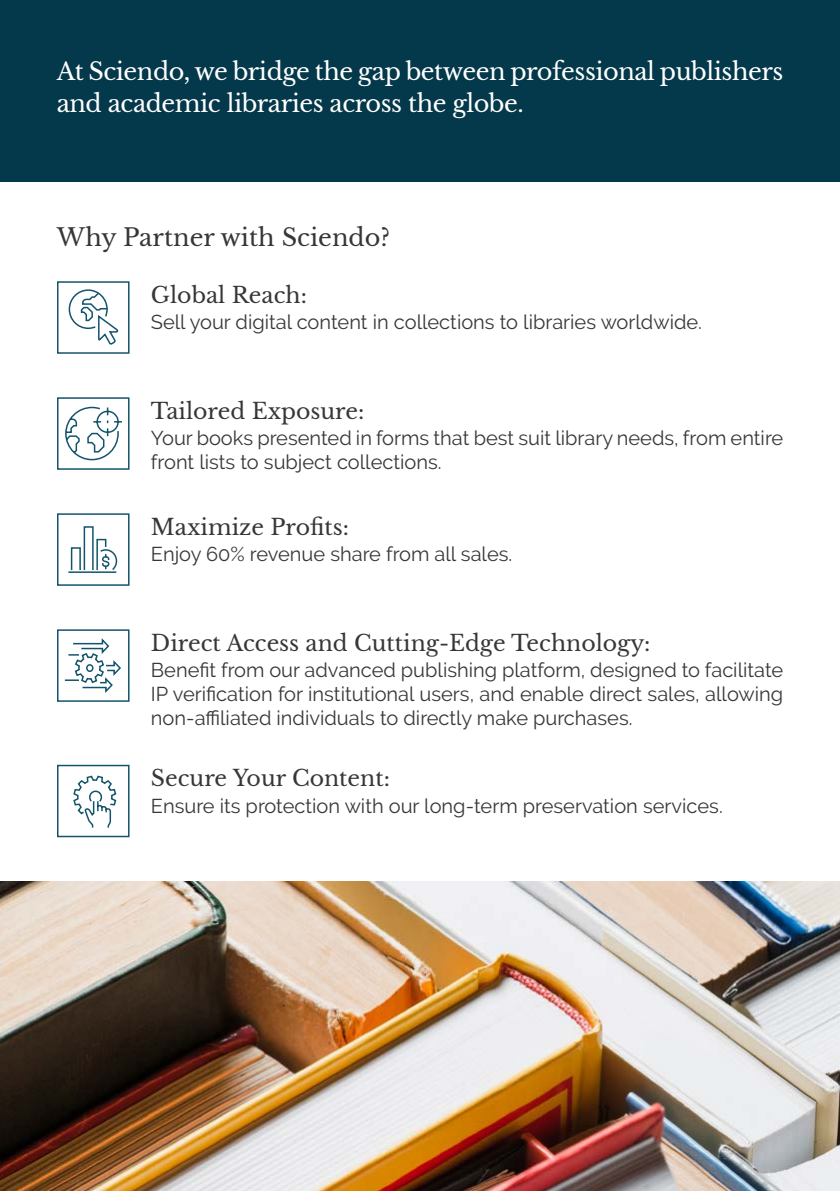
<style>
.page{position:relative;width:840px;height:1191px;background:#fff}
.page>*{position:absolute;margin:0;border:0;box-sizing:border-box;transform-origin:0 0}
.t1{font:24px/32px "Libre Baskerville";letter-spacing:-.02em;color:#fff}
.t2{font:24px "Libre Baskerville";color:#353739}
.t3{font:22px "Libre Baskerville";color:#353739}
.t4{font:20px/24px "Raleway";color:#353739}
</style>
<div class="page">
<div style="left:0;top:0;width:839px;height:181px;background:#04384b"></div>
<div style="left:57px;top:397px;width:72px;height:73px;background:#fff;border:2px solid #13546c"></div>
<svg style="left:65px;top:406px;width:57px;height:55px"></svg>
<div style="left:57px;top:281px;width:72px;height:73px;background:#fff;border:2px solid #13546c"></div>
<svg style="left:68px;top:289px;width:51px;height:55px"></svg>
<div style="left:57px;top:513px;width:72px;height:73px;background:#fff;border:2px solid #13546c"></div>
<svg style="left:68px;top:526px;width:50px;height:47px"></svg>
<div style="left:57px;top:629px;width:72px;height:73px;background:#fff;border:2px solid #13546c"></div>
<svg style="left:64px;top:638px;width:57px;height:55px"></svg>
<div style="left:57px;top:765px;width:72px;height:72px;background:#fff;border:2px solid #13546c"></div>
<svg style="left:73px;top:775px;width:44px;height:53px"></svg>
<img style="left:0;top:882px;width:839px;height:309px">
<p class="t1" style="left:57px;top:55px;width:727px">At Sciendo, we bridge the gap between professional publishers and academic libraries across the globe.</p>
<p class="t2" style="left:57px;top:223px;width:334px">Why Partner with Sciendo?</p>
<p class="t3" style="left:151px;top:281px;width:157px">Global Reach:</p>
<p class="t4" style="left:151px;top:310px;width:552px">Sell your digital content in collections to libraries worldwide.</p>
<p class="t3" style="left:151px;top:397px;width:215px">Tailored Exposure:</p>
<p class="t4" style="left:151px;top:426px;width:633px">Your books presented in forms that best suit library needs, from entire front lists to subject collections.</p>
<p class="t3" style="left:151px;top:513px;width:199px">Maximize Profits:</p>
<p class="t4" style="left:151px;top:542px;width:362px">Enjoy 60% revenue share from all sales.</p>
<p class="t3" style="left:151px;top:629px;width:500px">Direct Access and Cutting-Edge Technology:</p>
<p class="t4" style="left:151px;top:658px;width:633px;text-align:justify">Benefit from our advanced publishing platform, designed to facilitate IP verification for institutional users, and enable direct sales, allowing non-affiliated individuals to directly make purchases.</p>
<p class="t3" style="left:151px;top:765px;width:240px">Secure Your Content:</p>
<p class="t4" style="left:151px;top:793px;width:573px">Ensure its protection with our long-term preservation services.</p>
</div>
